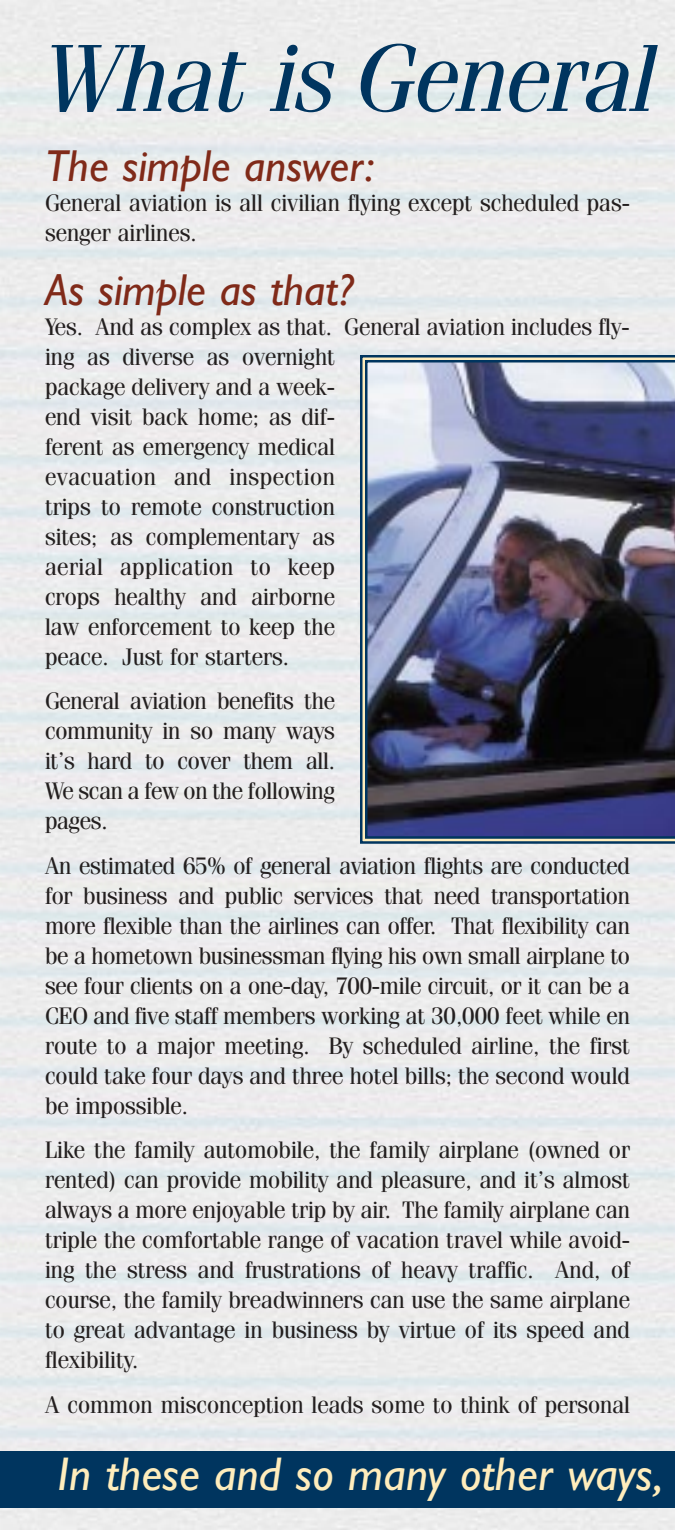
<style>
.page{position:relative;width:675px;height:1530px;background:#fff}
.page>*{position:absolute;margin:0;border:0;box-sizing:border-box;transform-origin:0 0}
.t1{font:italic 95px "Fenice IT Cby BT";letter-spacing:-.01em;color:#00355f}
.t2{font:italic 47.5px "Gill Sans";color:#ffedbc}
.t3{font:italic 45px "Gill Sans";color:#802a19}
.t4{font:23.75px/30px "Fenice IT Cby BT";color:#231f1f;text-align:justify}
</style>
<div class="page">
<img style="left:359px;top:354px;width:316px;height:491px">
<div style="left:0;top:1451px;width:675px;height:57px;background:#00355f"></div>
<h1 class="t1" style="left:45px;top:43px;width:614px">What is General</h1>
<h3 class="t3" style="left:45px;top:150px;width:330px">The simple answer:</h3>
<p class="t4" style="left:45px;top:190px;width:586px">General aviation is all civilian flying except scheduled pas&shy;senger airlines.</p>
<h3 class="t3" style="left:45px;top:274px;width:310px">As simple as that?</h3>
<p class="t4" style="left:45px;top:314px;width:586px;text-align:left">Yes. And as complex as that. General aviation includes fly&shy;ing as diverse as overnight<br>package delivery and a week-<br>end visit back home; as dif-<br>ferent as emergency medical<br>evacuation and inspection<br>trips to remote construction<br>sites; as complementary as<br>aerial application to keep<br>crops healthy and airborne<br>law enforcement to keep the<br>peace. Just for starters.</p>
<p class="t4" style="left:45px;top:689px;width:292px">General aviation benefits the community in so many ways it’s hard to cover them all.<br>We scan a few on the following pages.</p>
<p class="t4" style="left:45px;top:853px;width:587px">An estimated 65% of general aviation flights are conducted for business and public services that need transportation more flexible than the airlines can offer. That flexibility can be a hometown businessman flying his own small airplane to see four clients on a one-day, 700-mile circuit, or it can be a CEO and five staff members working at 30,000 feet while en route to a major meeting. By scheduled airline, the first could take four days and three hotel bills; the second would be impossible.</p>
<p class="t4" style="left:45px;top:1138px;width:587px">Like the family automobile, the family airplane (owned or rented) can provide mobility and pleasure, and it’s almost always a more enjoyable trip by air. The family airplane can triple the comfortable range of vacation travel while avoid&shy;ing the stress and frustrations of heavy traffic. And, of course, the family breadwinners can use the same airplane to great advantage in business by virtue of its speed and flexibility.</p>
<p class="t4" style="left:45px;top:1393px;width:587px">A common misconception leads some to think of personal</p>
<h2 class="t2" style="left:58px;top:1458px;width:607px">In these and so many other ways,</h2>
</div>
